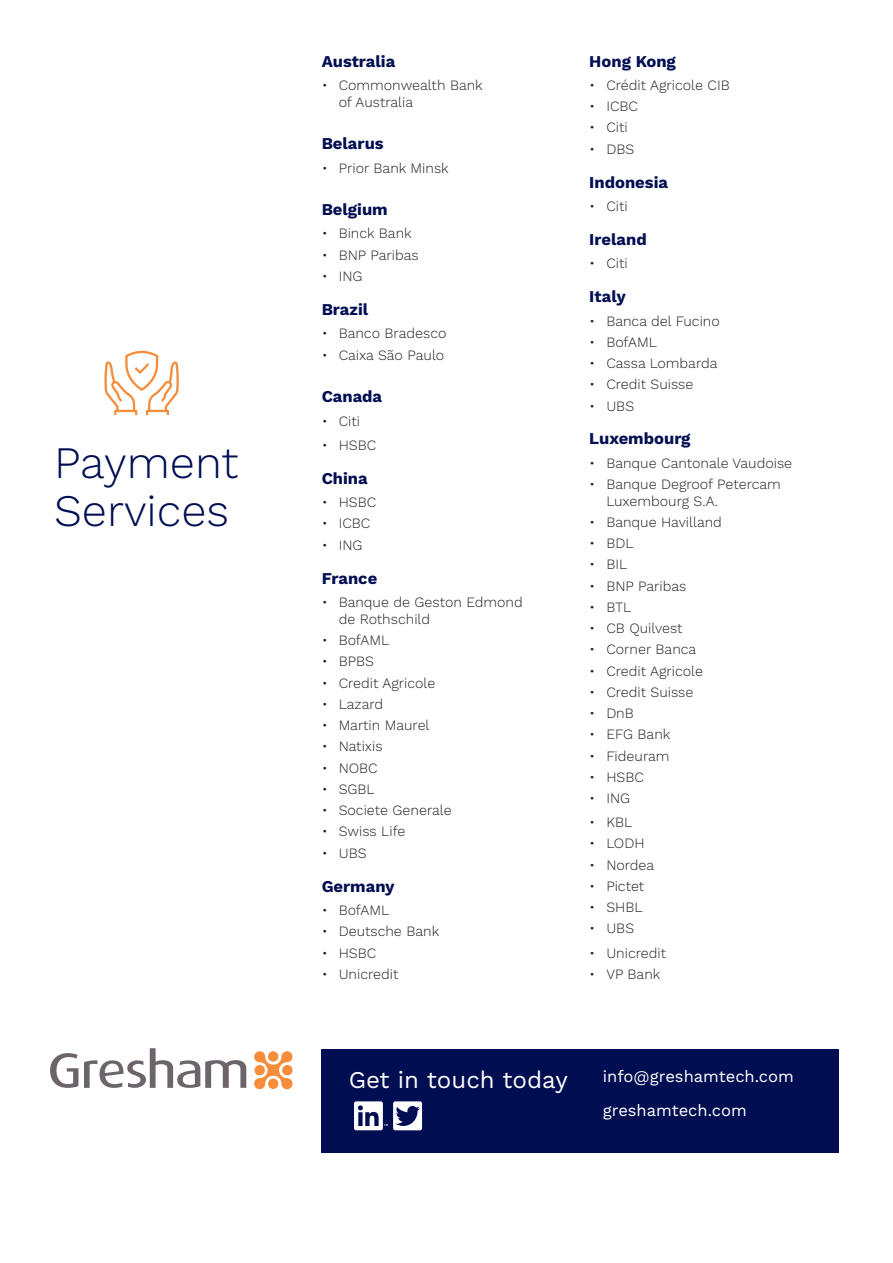
<style>
.page{position:relative;width:893px;height:1263px;background:#fff}
.page>*{position:absolute;margin:0;border:0;box-sizing:border-box;transform-origin:0 0}
.t1{font:300 45px/48px "Work Sans";color:#010e52}
.t2{font:24px "Work Sans";color:#fff}
.t3{font:700 16.5px "Work Sans";color:#010e52}
.t4{font:16.5px "Work Sans";color:#fff}
.t5{font:300 14.25px/16.8px "Work Sans";color:#231f20}
</style>
<div class="page">
<svg style="left:104px;top:350px;width:75px;height:65px"></svg>
<svg style="left:50px;top:1053px;width:28px;height:35px"></svg>
<svg style="left:84px;top:1048px;width:162px;height:40px"></svg>
<svg style="left:254px;top:1051px;width:39px;height:39px"></svg>
<div style="left:322px;top:1049px;width:517px;height:103px;background:#010e52"></div>
<div style="left:393px;top:1101px;width:29px;height:29px;background:#fff;border-radius:2px"></div>
<svg style="left:354px;top:1101px;width:34px;height:29px"></svg>
<svg style="left:395px;top:1106px;width:25px;height:20px"></svg>
<p class="t1" style="left:54px;top:440px;width:186px">Payment<br>Services</p>
<p class="t3" style="left:322px;top:51px;width:75px">Australia</p>
<p class="t5" style="left:339px;top:77px;width:146px;text-indent:-17px">• Commonwealth Bank of Australia</p>
<p class="t3" style="left:322px;top:134px;width:64px">Belarus</p>
<p class="t5" style="left:322px;top:160px;width:129px">• Prior Bank Minsk</p>
<p class="t3" style="left:322px;top:200px;width:68px">Belgium</p>
<p class="t5" style="left:322px;top:226px;width:92px">• Binck Bank</p>
<p class="t5" style="left:322px;top:247px;width:99px">• BNP Paribas</p>
<p class="t5" style="left:322px;top:268px;width:42px">• ING</p>
<p class="t3" style="left:322px;top:300px;width:48px">Brazil</p>
<p class="t5" style="left:322px;top:326px;width:126px">• Banco Bradesco</p>
<p class="t5" style="left:322px;top:347px;width:124px">• Caixa São Paulo</p>
<p class="t3" style="left:322px;top:387px;width:62px">Canada</p>
<p class="t5" style="left:322px;top:413px;width:40px">• Citi</p>
<p class="t5" style="left:322px;top:437px;width:56px">• HSBC</p>
<p class="t3" style="left:322px;top:469px;width:48px">China</p>
<p class="t5" style="left:322px;top:494px;width:56px">• HSBC</p>
<p class="t5" style="left:322px;top:516px;width:50px">• ICBC</p>
<p class="t5" style="left:322px;top:537px;width:42px">• ING</p>
<p class="t3" style="left:322px;top:568px;width:57px">France</p>
<p class="t5" style="left:339px;top:594px;width:186px;text-indent:-17px">• Banque de Geston Edmond de Rothschild</p>
<p class="t5" style="left:322px;top:632px;width:69px">• BofAML</p>
<p class="t5" style="left:322px;top:654px;width:54px">• BPBS</p>
<p class="t5" style="left:322px;top:675px;width:115px">• Credit Agricole</p>
<p class="t5" style="left:322px;top:696px;width:63px">• Lazard</p>
<p class="t5" style="left:322px;top:717px;width:109px">• Martin Maurel</p>
<p class="t5" style="left:322px;top:739px;width:62px">• Natixis</p>
<p class="t5" style="left:322px;top:760px;width:58px">• NOBC</p>
<p class="t5" style="left:322px;top:781px;width:54px">• SGBL</p>
<p class="t5" style="left:322px;top:802px;width:132px">• Societe Generale</p>
<p class="t5" style="left:322px;top:824px;width:85px">• Swiss Life</p>
<p class="t5" style="left:322px;top:845px;width:46px">• UBS</p>
<p class="t3" style="left:322px;top:876px;width:75px">Germany</p>
<p class="t5" style="left:322px;top:902px;width:69px">• BofAML</p>
<p class="t5" style="left:322px;top:924px;width:119px">• Deutsche Bank</p>
<p class="t5" style="left:322px;top:945px;width:56px">• HSBC</p>
<p class="t5" style="left:322px;top:966px;width:78px">• Unicredit</p>
<p class="t3" style="left:589px;top:51px;width:88px">Hong Kong</p>
<p class="t5" style="left:589px;top:77px;width:142px">• Crédit Agricole CIB</p>
<p class="t5" style="left:589px;top:98px;width:50px">• ICBC</p>
<p class="t5" style="left:589px;top:120px;width:40px">• Citi</p>
<p class="t5" style="left:589px;top:141px;width:46px">• DBS</p>
<p class="t3" style="left:589px;top:172px;width:80px">Indonesia</p>
<p class="t5" style="left:589px;top:198px;width:40px">• Citi</p>
<p class="t3" style="left:589px;top:230px;width:59px">Ireland</p>
<p class="t5" style="left:589px;top:256px;width:40px">• Citi</p>
<p class="t3" style="left:589px;top:287px;width:38px">Italy</p>
<p class="t5" style="left:589px;top:313px;width:132px">• Banca del Fucino</p>
<p class="t5" style="left:589px;top:334px;width:69px">• BofAML</p>
<p class="t5" style="left:589px;top:355px;width:130px">• Cassa Lombarda</p>
<p class="t5" style="left:589px;top:377px;width:106px">• Credit Suisse</p>
<p class="t5" style="left:589px;top:398px;width:46px">• UBS</p>
<p class="t3" style="left:589px;top:429px;width:103px">Luxembourg</p>
<p class="t5" style="left:589px;top:455px;width:204px">• Banque Cantonale Vaudoise</p>
<p class="t5" style="left:606px;top:476px;width:176px;text-indent:-17px">• Banque Degroof Petercam<br>Luxembourg S.A.</p>
<p class="t5" style="left:589px;top:514px;width:134px">• Banque Havilland</p>
<p class="t5" style="left:589px;top:536px;width:46px">• BDL</p>
<p class="t5" style="left:589px;top:557px;width:39px">• BIL</p>
<p class="t5" style="left:589px;top:578px;width:99px">• BNP Paribas</p>
<p class="t5" style="left:589px;top:599px;width:44px">• BTL</p>
<p class="t5" style="left:589px;top:620px;width:95px">• CB Quilvest</p>
<p class="t5" style="left:589px;top:642px;width:109px">• Corner Banca</p>
<p class="t5" style="left:589px;top:663px;width:115px">• Credit Agricole</p>
<p class="t5" style="left:589px;top:684px;width:106px">• Credit Suisse</p>
<p class="t5" style="left:589px;top:705px;width:46px">• DnB</p>
<p class="t5" style="left:589px;top:727px;width:83px">• EFG Bank</p>
<p class="t5" style="left:589px;top:748px;width:82px">• Fideuram</p>
<p class="t5" style="left:589px;top:769px;width:56px">• HSBC</p>
<p class="t5" style="left:589px;top:790px;width:42px">• ING</p>
<p class="t5" style="left:589px;top:814px;width:44px">• KBL</p>
<p class="t5" style="left:589px;top:836px;width:57px">• LODH</p>
<p class="t5" style="left:589px;top:857px;width:66px">• Nordea</p>
<p class="t5" style="left:589px;top:878px;width:56px">• Pictet</p>
<p class="t5" style="left:589px;top:899px;width:55px">• SHBL</p>
<p class="t5" style="left:589px;top:921px;width:46px">• UBS</p>
<p class="t5" style="left:589px;top:945px;width:78px">• Unicredit</p>
<p class="t5" style="left:589px;top:966px;width:73px">• VP Bank</p>
<p class="t2" style="left:349px;top:1066px;width:221px">Get in touch today</p>
<p class="t4" style="left:603px;top:1067px;width:193px">info@greshamtech.com</p>
<p class="t4" style="left:603px;top:1101px;width:146px">greshamtech.com</p>
</div>
